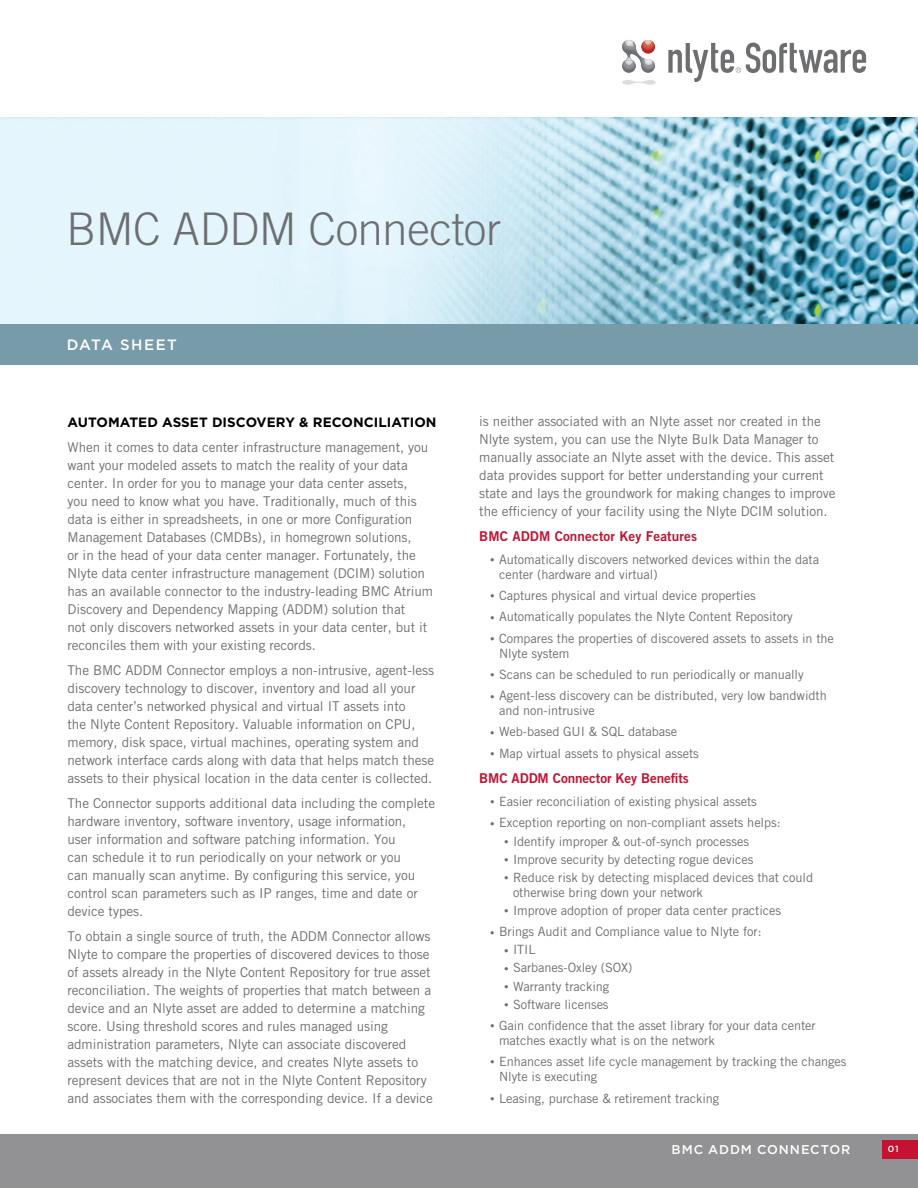
<style>
.page{position:relative;width:918px;height:1188px;background:#fff}
.page>*{position:absolute;margin:0;border:0;box-sizing:border-box;transform-origin:0 0}
.t1{font:300 45px "Trade Gothic";letter-spacing:-.005em;color:#6d6e71}
.t2{font:500 15px "Gotham";letter-spacing:.1em;color:#fff}
.t3{font:13.5px/18px "Trade Gothic";letter-spacing:-.005em;color:#6d6e71}
.t4{font:13.5px "Trade Gothic Bold Two";letter-spacing:.01em;color:#c41230}
.t5{font:700 13.5px "Gotham";letter-spacing:.005em;color:#000}
.t6{font:12.75px/14.9px "Trade Gothic";letter-spacing:-.005em;color:#6d6e71}
.t7{font:500 12.75px "Gotham";letter-spacing:.075em;color:#fff}
.t8{font:500 9px "Gotham";color:#fff}
.s1{font-size:9px}
</style>
<div class="page">
<img style="left:0;top:118px;width:918px;height:206px">
<div style="left:0;top:324px;width:918px;height:40px;background:#779ba9"></div>
<div style="left:0;top:1134px;width:918px;height:54px;background:#929294"></div>
<div style="left:882px;top:1140px;width:36px;height:18px;background:#c41230"></div>
<svg style="left:622px;top:39px;width:33px;height:34px"></svg>
<svg style="left:622px;top:80px;width:34px;height:5px"></svg>
<svg style="left:668px;top:43px;width:198px;height:39px"></svg>
<h1 class="t1" style="left:66px;top:202px;width:436px">BMC ADDM Connector</h1>
<p class="t2" style="left:67px;top:335px;width:112px">DATA SHEET</p>
<p class="t5" style="left:68px;top:413px;width:371px">AUTOMATED ASSET DISCOVERY &amp; RECONCILIATION</p>
<p class="t3" style="left:68px;top:438px;width:367px">When it comes to data center infrastructure management, you want your modeled assets to match the reality of your data center. In order for you to manage your data center assets,<br>you need to know what you have. Traditionally, much of this data is either in spreadsheets, in one or more Configuration Management Databases (CMDBs), in homegrown solutions,<br>or in the head of your data center manager. Fortunately, the Nlyte data center infrastructure management (DCIM) solution has an available connector to the industry-leading BMC Atrium Discovery and Dependency Mapping (ADDM) solution that<br>not only discovers networked assets in your data center, but it reconciles them with your existing records.</p>
<p class="t3" style="left:68px;top:661px;width:368px">The BMC ADDM Connector employs a non-intrusive, agent-less discovery technology to discover, inventory and load all your data center’s networked physical and virtual IT assets into<br>the Nlyte Content Repository. Valuable information on CPU, memory, disk space, virtual machines, operating system and network interface cards along with data that helps match these assets to their physical location in the data center is collected.</p>
<p class="t3" style="left:68px;top:794px;width:369px">The Connector supports additional data including the complete hardware inventory, software inventory, usage information,<br>user information and software patching information. You<br>can schedule it to run periodically on your network or you<br>can manually scan anytime. By configuring this service, you control scan parameters such as IP ranges, time and date or device types.</p>
<p class="t3" style="left:68px;top:927px;width:367px">To obtain a single source of truth, the ADDM Connector allows Nlyte to compare the properties of discovered devices to those of assets already in the Nlyte Content Repository for true asset reconciliation. The weights of properties that match between a device and an Nlyte asset are added to determine a matching score. Using threshold scores and rules managed using administration parameters, Nlyte can associate discovered assets with the matching device, and creates Nlyte assets to represent devices that are not in the Nlyte Content Repository and associates them with the corresponding device. If a device</p>
<p class="t3" style="left:479px;top:412px;width:358px">is neither associated with an Nlyte asset nor created in the Nlyte system, you can use the Nlyte Bulk Data Manager to manually associate an Nlyte asset with the device. This asset data provides support for better understanding your current state and lays the groundwork for making changes to improve the efficiency of your facility using the Nlyte DCIM solution.</p>
<p class="t4" style="left:479px;top:528px;width:219px">BMC ADDM Connector Key Features</p>
<p class="t6" style="left:499px;top:552px;width:322px;text-indent:-9px"><span class="s1">•</span> Automatically discovers networked devices within the data center (hardware and virtual)</p>
<p class="t6" style="left:490px;top:588px;width:267px"><span class="s1">•</span> Captures physical and virtual device properties</p>
<p class="t6" style="left:490px;top:609px;width:304px"><span class="s1">•</span> Automatically populates the Nlyte Content Repository</p>
<p class="t6" style="left:499px;top:631px;width:336px;text-indent:-9px"><span class="s1">•</span> Compares the properties of discovered assets to assets in the<br>Nlyte system</p>
<p class="t6" style="left:490px;top:667px;width:315px"><span class="s1">•</span> Scans can be scheduled to run periodically or manually</p>
<p class="t6" style="left:499px;top:688px;width:329px;text-indent:-9px"><span class="s1">•</span> Agent-less discovery can be distributed, very low bandwidth and non-intrusive</p>
<p class="t6" style="left:490px;top:724px;width:189px"><span class="s1">•</span> Web-based GUI &amp; SQL database</p>
<p class="t6" style="left:490px;top:746px;width:210px"><span class="s1">•</span> Map virtual assets to physical assets</p>
<p class="t4" style="left:479px;top:770px;width:211px">BMC ADDM Connector Key Benefits</p>
<p class="t6" style="left:490px;top:794px;width:268px"><span class="s1">•</span> Easier reconciliation of existing physical assets</p>
<p class="t6" style="left:490px;top:815px;width:292px"><span class="s1">•</span> Exception reporting on non-compliant assets helps:</p>
<p class="t6" style="left:504px;top:833px;width:247px"><span class="s1">•</span> Identify improper &amp; out-of-synch processes</p>
<p class="t6" style="left:504px;top:852px;width:251px"><span class="s1">•</span> Improve security by detecting rogue devices</p>
<p class="t6" style="left:513px;top:870px;width:302px;text-indent:-9px"><span class="s1">•</span> Reduce risk by detecting misplaced devices that could otherwise bring down your network</p>
<p class="t6" style="left:504px;top:903px;width:279px"><span class="s1">•</span> Improve adoption of proper data center practices</p>
<p class="t6" style="left:490px;top:924px;width:273px"><span class="s1">•</span> Brings Audit and Compliance value to Nlyte for:</p>
<p class="t6" style="left:504px;top:942px;width:33px"><span class="s1">•</span> ITIL</p>
<p class="t6" style="left:504px;top:960px;width:130px"><span class="s1">•</span> Sarbanes-Oxley (SOX)</p>
<p class="t6" style="left:504px;top:978px;width:107px"><span class="s1">•</span> Warranty tracking</p>
<p class="t6" style="left:504px;top:997px;width:106px"><span class="s1">•</span> Software licenses</p>
<p class="t6" style="left:499px;top:1018px;width:318px;text-indent:-9px"><span class="s1">•</span> Gain confidence that the asset library for your data center matches exactly what is on the network</p>
<p class="t6" style="left:499px;top:1054px;width:349px;text-indent:-9px"><span class="s1">•</span> Enhances asset life cycle management by tracking the changes<br>Nlyte is executing</p>
<p class="t6" style="left:490px;top:1090px;width:231px"><span class="s1">•</span> Leasing, purchase &amp; retirement tracking</p>
<p class="t7" style="left:672px;top:1141px;width:180px">BMC ADDM CONNECTOR</p>
<p class="t8" style="left:888px;top:1143px;width:12px">01</p>
</div>
